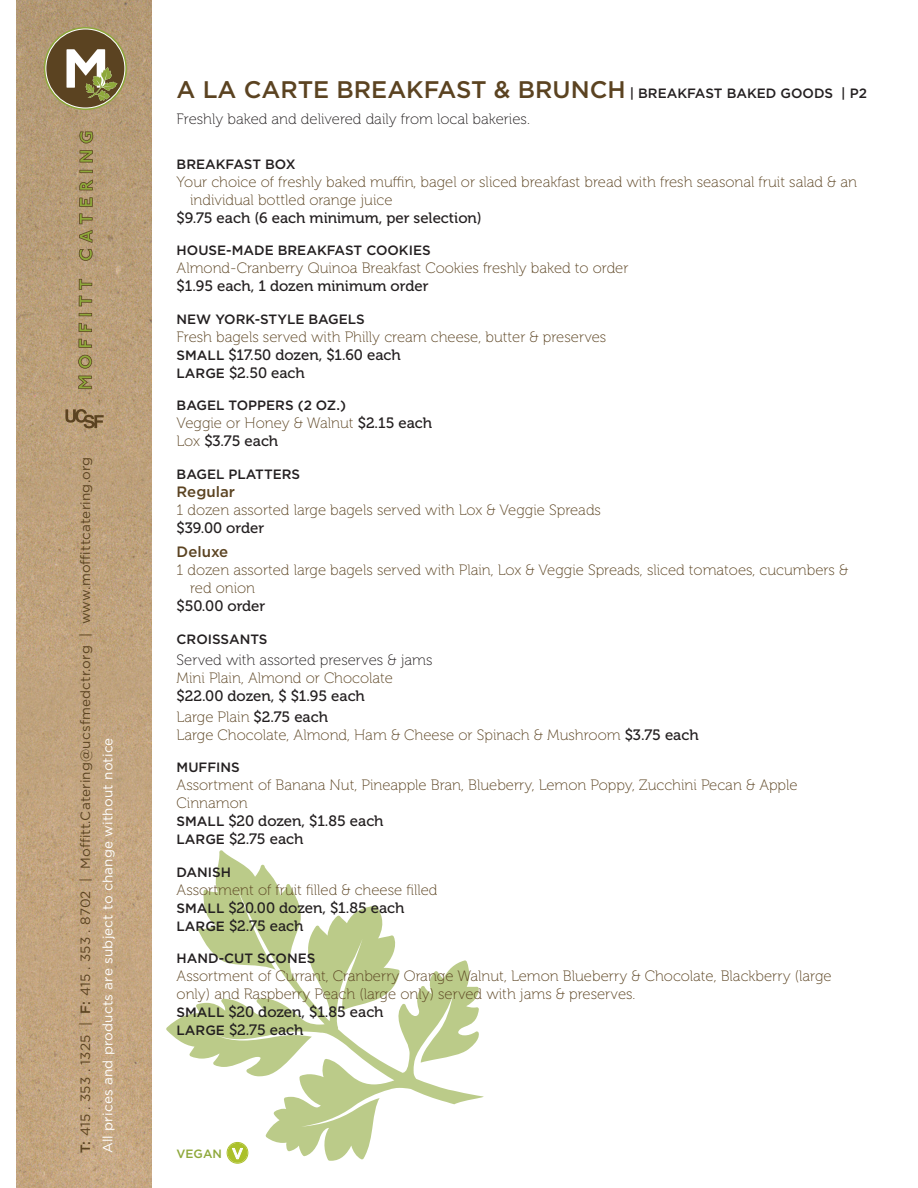
<style>
.page{position:relative;width:918px;height:1188px;background:#fff}
.page>*{position:absolute;margin:0;border:0;box-sizing:border-box;transform-origin:0 0}
.menu_title{font:500 24px "Gotham";color:#5b4321}
.menu_BL{font:15px/18px "Museo 100";color:#5b4321}
.item_before_BL{font:15px "Museo 500";color:#231f20}
.item_description{font:15px "Museo 100";color:#231f20}
.item_after_BL{font:500 15px "Gotham";color:#5b4321}
.t1{font:13.5px/22.5px "Gotham";letter-spacing:.015em;color:#5b4321}
.t2{font:500 13.5px "Gotham";color:#231f20}
.t3{font:500 12px "Gotham";color:#8ea83a}
.s1{font-weight:500}
.s2{color:#fff}
.s3{font-size:13.5px;color:#231f20}
.s4{font-family:"Gotham";font-weight:500;font-size:13.5px}
.s5{font-family:"Museo 500";color:#231f20}
.s6{font-family:"Museo 100";color:#5b4321}
</style>
<div class="page">
<img style="left:17px;top:0;width:135px;height:1188px">
<svg style="left:78px;top:376px;width:16px;height:13px"></svg>
<svg style="left:78px;top:355px;width:14px;height:14px"></svg>
<svg style="left:78px;top:339px;width:14px;height:9px"></svg>
<svg style="left:79px;top:323px;width:13px;height:9px"></svg>
<svg style="left:79px;top:313px;width:13px;height:3px"></svg>
<svg style="left:79px;top:296px;width:13px;height:10px"></svg>
<svg style="left:79px;top:279px;width:13px;height:11px"></svg>
<svg style="left:79px;top:249px;width:14px;height:12px"></svg>
<svg style="left:79px;top:230px;width:14px;height:13px"></svg>
<svg style="left:79px;top:213px;width:14px;height:11px"></svg>
<svg style="left:79px;top:197px;width:14px;height:10px"></svg>
<svg style="left:79px;top:179px;width:14px;height:11px"></svg>
<svg style="left:79px;top:170px;width:14px;height:3px"></svg>
<svg style="left:79px;top:150px;width:14px;height:13px"></svg>
<svg style="left:79px;top:131px;width:15px;height:13px"></svg>
<svg style="left:44px;top:27px;width:83px;height:83px;background:#8e7f5a"></svg>
<svg style="left:65px;top:409px;width:39px;height:19px"></svg>
<svg style="left:166px;top:850px;width:228px;height:259px"></svg>
<div style="left:227px;top:1142px;width:21px;height:21px;border:1px solid #abc02a;border-radius:50%"></div>
<div style="left:228px;top:1143px;width:19px;height:20px;background:#abc02a;border-radius:50%"></div>
<svg style="left:232px;top:1148px;width:11px;height:11px"></svg>
<svg style="left:80px;top:836px;width:10px;height:12px"></svg>
<svg style="left:80px;top:552px;width:10px;height:12px"></svg>
<p class="t1" style="left:74px;top:1153px;width:698px;rotate:-90deg"><span class="s1">T:</span> 415 . 353 . 1325 | <span class="s1">F:</span> 415 . 353 . 8702 | Mo tt.Catering@ucsfmedctr.org | www.mo ttcatering.org<br><span class="s2">All prices and products are subject to change without notice</span></p>
<p class="menu_title" style="left:177px;top:75px;width:692px">A LA CARTE BREAKFAST &amp; BRUNCH <span class="s3">| BREAKFAST BAKED GOODS | P2</span></p>
<p class="item_description" style="left:177px;top:111px;width:355px">Freshly baked and delivered daily from local bakeries.</p>
<p class="t2" style="left:177px;top:156px;width:120px">BREAKFAST BOX</p>
<p class="menu_BL" style="left:190px;top:173px;width:669px;text-indent:-14px">Your choice of freshly baked muffin, bagel or sliced breakfast bread with fresh seasonal fruit salad &amp; an individual bottled orange juice</p>
<p class="item_before_BL" style="left:177px;top:210px;width:307px">$9.75 each (6 each minimum, per selection)</p>
<p class="t2" style="left:177px;top:242px;width:256px">HOUSE-MADE BREAKFAST COOKIES</p>
<p class="menu_BL" style="left:177px;top:260px;width:453px">Almond-Cranberry Quinoa Breakfast Cookies freshly baked to order</p>
<p class="item_before_BL" style="left:177px;top:278px;width:253px">$1.95 each, 1 dozen minimum order</p>
<p class="t2" style="left:177px;top:311px;width:190px">NEW YORK-STYLE BAGELS</p>
<p class="menu_BL" style="left:177px;top:328px;width:431px">Fresh bagels served with Philly cream cheese, butter &amp; preserves</p>
<p class="item_before_BL" style="left:177px;top:346px;width:226px"><span class="s4">SMALL</span> $17.50 dozen, $1.60 each</p>
<p class="item_before_BL" style="left:177px;top:364px;width:130px"><span class="s4">LARGE</span> $2.50 each</p>
<p class="t2" style="left:177px;top:397px;width:171px">BAGEL TOPPERS (2 OZ.)</p>
<p class="menu_BL" style="left:177px;top:414px;width:257px">Veggie or Honey &amp; Walnut <span class="s5">$2.15 each</span></p>
<p class="item_before_BL" style="left:177px;top:433px;width:103px"><span class="s6">Lox</span> $3.75 each</p>
<p class="t2" style="left:177px;top:466px;width:125px">BAGEL PLATTERS</p>
<p class="item_after_BL" style="left:177px;top:482px;width:60px">Regular</p>
<p class="menu_BL" style="left:177px;top:501px;width:426px">1 dozen assorted large bagels served with Lox &amp; Veggie Spreads</p>
<p class="item_before_BL" style="left:177px;top:519px;width:89px">$39.00 order</p>
<p class="item_after_BL" style="left:177px;top:543px;width:53px">Deluxe</p>
<p class="menu_BL" style="left:190px;top:562px;width:660px;text-indent:-14px">1 dozen assorted large bagels served with Plain, Lox &amp; Veggie Spreads, sliced tomatoes, cucumbers &amp; red onion</p>
<p class="item_before_BL" style="left:177px;top:598px;width:90px">$50.00 order</p>
<p class="t2" style="left:177px;top:631px;width:92px">CROISSANTS</p>
<p class="item_description" style="left:177px;top:652px;width:257px">Served with assorted preserves &amp; jams</p>
<p class="menu_BL" style="left:177px;top:669px;width:218px">Mini Plain, Almond or Chocolate</p>
<p class="item_before_BL" style="left:177px;top:687px;width:190px">$22.00 dozen, $ $1.95 each</p>
<p class="menu_BL" style="left:177px;top:708px;width:153px">Large Plain <span class="s5">$2.75 each</span></p>
<p class="menu_BL" style="left:177px;top:726px;width:524px">Large Chocolate, Almond, Ham &amp; Cheese or Spinach &amp; Mushroom <span class="s5">$3.75 each</span></p>
<p class="t2" style="left:177px;top:759px;width:65px">MUFFINS</p>
<p class="menu_BL" style="left:177px;top:776px;width:622px">Assortment of Banana Nut, Pineapple Bran, Blueberry, Lemon Poppy, Zucchini Pecan &amp; Apple</p>
<p class="menu_BL" style="left:177px;top:794px;width:73px">Cinnamon</p>
<p class="item_before_BL" style="left:177px;top:813px;width:209px"><span class="s4">SMALL</span> $20 dozen, $1.85 each</p>
<p class="item_before_BL" style="left:177px;top:831px;width:128px"><span class="s4">LARGE</span> $2.75 each</p>
<p class="t2" style="left:177px;top:864px;width:56px">DANISH</p>
<p class="menu_BL" style="left:177px;top:881px;width:262px">Assortment of fruit filled &amp; cheese filled</p>
<p class="item_before_BL" style="left:177px;top:899px;width:229px"><span class="s4">SMALL</span> $20.00 dozen, $1.85 each</p>
<p class="item_before_BL" style="left:177px;top:917px;width:128px"><span class="s4">LARGE</span> $2.75 each</p>
<p class="t2" style="left:177px;top:950px;width:140px">HAND-CUT SCONES</p>
<p class="menu_BL" style="left:177px;top:967px;width:657px">Assortment of Currant, Cranberry Orange Walnut, Lemon Blueberry &amp; Chocolate, Blackberry (large only) and Raspberry Peach (large only) served with jams &amp; preserves.</p>
<p class="item_before_BL" style="left:177px;top:1004px;width:209px"><span class="s4">SMALL</span> $20 dozen, $1.85 each</p>
<p class="item_before_BL" style="left:177px;top:1022px;width:128px"><span class="s4">LARGE</span> $2.75 each</p>
<p class="t3" style="left:177px;top:1146px;width:47px">VEGAN</p>
</div>
